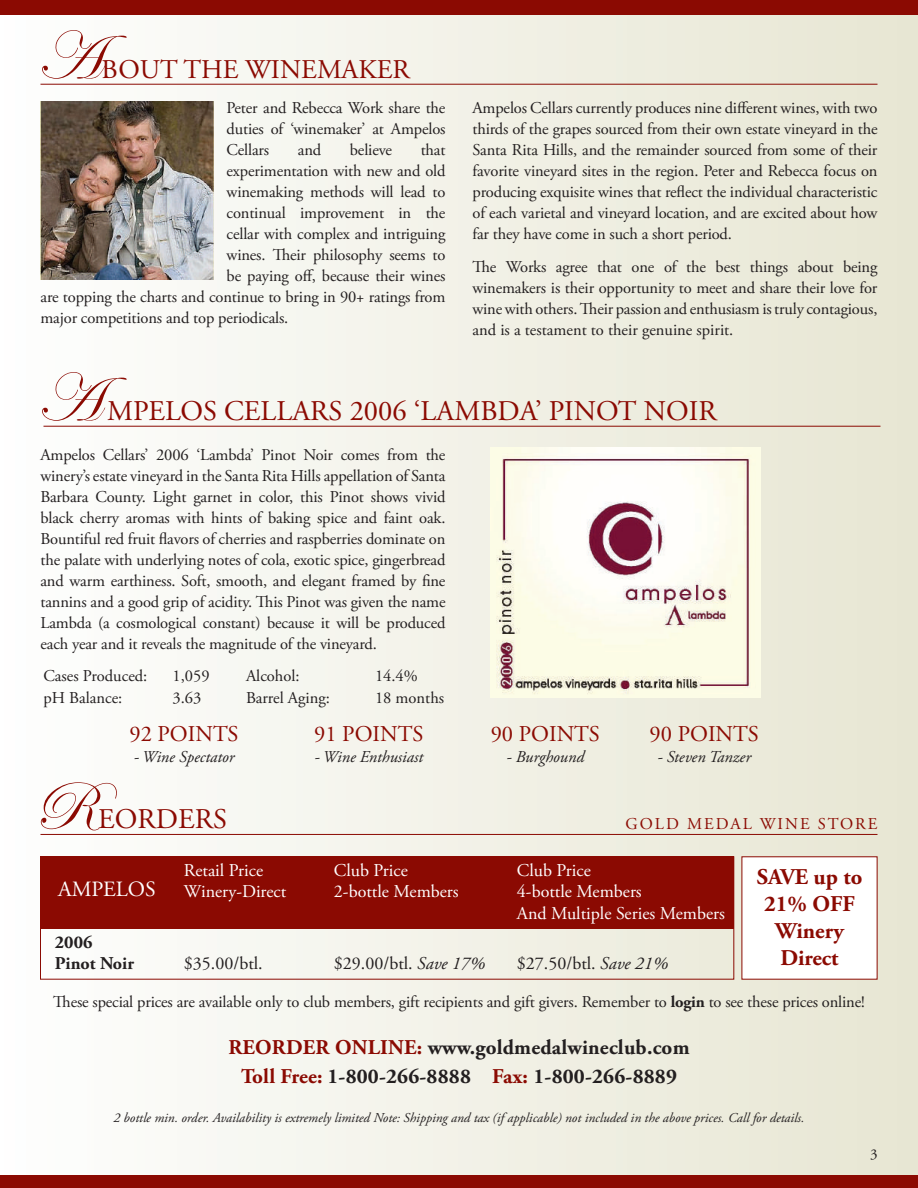
<style>
.page{position:relative;width:918px;height:1188px;background:#fff}
.page>*{position:absolute;margin:0;border:0;box-sizing:border-box;transform-origin:0 0}
.t1{font:italic 69px "Edwardian Script ITC";color:#8b0a02}
.t2{font:69px "Edwardian Script ITC";color:#8b0a02}
.t3{font:28.5px "Adobe Garamond Pro";color:#8b0a02}
.t4{font:27px "Adobe Garamond Pro";color:#8b0a02}
.t5{font:22.5px "Adobe Garamond Pro";color:#8b0a02}
.t6{font:700 22.5px/27px "Adobe Garamond Pro";color:#8b0a02;text-align:center}
.t7{font:21.75px "Adobe Garamond Pro";color:#fff}
.t8{font:700 21px/28.5px "Adobe Garamond Pro";letter-spacing:.01em;color:#231f20;text-align:center}
.t9{font:18px/21.6px "Adobe Garamond Pro";color:#fff}
.t10{font:18px "Adobe Garamond Pro";color:#231f20}
.t11{font:700 18px/21.6px "Adobe Garamond Pro";color:#231f20}
.t12{font:16.5px/21px "Adobe Garamond Pro";letter-spacing:-.01em;color:#231f20;text-align:justify}
.t13{font:italic 16.5px "Adobe Garamond Pro";color:#231f20}
.t14{font:16.5px "Adobe Garamond Pro";letter-spacing:.12em;color:#8b0a02}
.t15{font:15px "Adobe Garamond Pro";color:#231f20}
.t16{font:italic 13.5px "Adobe Garamond Pro";color:#231f20}
.s1{font-style:italic}
.s2{font-weight:700}
.s3{color:#8b0a02}
</style>
<div class="page">
<div style="left:0;top:0;width:918px;height:1176px;background:linear-gradient(to right,#fdfdfd,#e7e5d2)"></div>
<div style="left:0;top:1175px;width:918px;height:13px;background:#8b0a02"></div>
<hr style="left:40px;top:84px;width:838px;height:1px;background:#8b0a02">
<div style="left:0;top:0;width:918px;height:14px;background:#8b0a02"></div>
<hr style="left:44px;top:426px;width:836px;height:1px;background:#8b0a02">
<div style="left:742px;top:856px;width:136px;height:124px;background:#fff"></div>
<hr style="left:40px;top:834px;width:838px;height:1px;background:#8b0a02">
<div style="left:40px;top:856px;width:694px;height:72px;background:#8b0a02"></div>
<img style="left:491px;top:448px;width:269px;height:250px">
<img style="left:40px;top:101px;width:173px;height:178px">
<h1 class="t1" style="left:38px;top:19px;width:108px">A</h1>
<h3 class="t4" style="left:102px;top:53px;width:310px">BOUT THE WINEMAKER</h3>
<p class="t12" style="left:227px;top:98px;width:220px">Peter and Rebecca Work share the duties of ‘winemaker’ at Ampelos Cellars</p>
<p class="t12" style="left:298px;top:140px;width:25px">and</p>
<p class="t12" style="left:350px;top:140px;width:44px">believe</p>
<p class="t12" style="left:421px;top:140px;width:26px">that</p>
<p class="t12" style="left:227px;top:161px;width:220px">experimentation with new and old</p>
<p class="t12" style="left:227px;top:182px;width:220px">winemaking methods will lead to</p>
<p class="t12" style="left:227px;top:203px;width:220px">continual improvement in the</p>
<p class="t12" style="left:227px;top:224px;width:220px">cellar with complex and intriguing</p>
<p class="t12" style="left:227px;top:245px;width:220px">wines. Their philosophy seems to</p>
<p class="t12" style="left:227px;top:266px;width:220px">be paying off, because their wines</p>
<p class="t12" style="left:41px;top:287px;width:406px">are topping the charts and continue to bring in 90+ ratings from</p>
<p class="t12" style="left:41px;top:308px;width:249px">major competitions and top periodicals.</p>
<p class="t12" style="left:472px;top:98px;width:407px">Ampelos Cellars currently produces nine different wines, with two thirds of the grapes sourced from their own estate vineyard in the Santa Rita Hills, and the remainder sourced from some of their favorite vineyard sites in the region. Peter and Rebecca focus on producing exquisite wines that reflect the individual characteristic of each varietal and vineyard location, and are excited about how far they have come in such a short period.</p>
<p class="t12" style="left:472px;top:257px;width:407px">The Works agree that one of the best things about being winemakers is their opportunity to meet and share their love for wine with others. Their passion and enthusiasm is truly contagious, and is a testament to their genuine spirit.</p>
<h1 class="t1" style="left:38px;top:361px;width:108px">A</h1>
<h2 class="t3" style="left:107px;top:393px;width:611px">MPELOS CELLARS 2006 ‘LAMBDA’ PINOT NOIR</h2>
<p class="t12" style="left:40px;top:445px;width:407px">Ampelos Cellars’ 2006 ‘Lambda’ Pinot Noir comes from the winery’s estate vineyard in the Santa Rita Hills appellation of Santa Barbara County. Light garnet in color, this Pinot shows vivid black cherry aromas with hints of baking spice and faint oak.<br>Bountiful red fruit flavors of cherries and raspberries dominate on the palate with underlying notes of cola, exotic spice, gingerbread and warm earthiness. Soft, smooth, and elegant framed by fine tannins and a good grip of acidity. This Pinot was given the name Lambda (a cosmological constant) because it will be produced each year and it reveals the magnitude of the vineyard.</p>
<p class="t12" style="left:44px;top:666px;width:105px">Cases Produced:</p>
<p class="t12" style="left:172px;top:666px;width:39px">1,059</p>
<p class="t12" style="left:44px;top:688px;width:80px">pH Balance:</p>
<p class="t12" style="left:172px;top:688px;width:30px">3.63</p>
<p class="t12" style="left:246px;top:666px;width:55px">Alcohol:</p>
<p class="t12" style="left:375px;top:666px;width:44px">14.4%</p>
<p class="t12" style="left:246px;top:688px;width:86px">Barrel Aging:</p>
<p class="t12" style="left:375px;top:688px;width:71px">18 months</p>
<h3 class="t5" style="left:129px;top:721px;width:111px">92 POINTS</h3>
<p class="t13" style="left:134px;top:747px;width:102px">- Wine Spectator</p>
<h3 class="t5" style="left:314px;top:721px;width:111px">91 POINTS</h3>
<p class="t13" style="left:314px;top:747px;width:110px">- Wine Enthusiast</p>
<h3 class="t5" style="left:491px;top:721px;width:111px">90 POINTS</h3>
<p class="t13" style="left:506px;top:747px;width:79px">- Burghound</p>
<h3 class="t5" style="left:650px;top:721px;width:111px">90 POINTS</h3>
<p class="t13" style="left:658px;top:747px;width:95px">- Steven Tanzer</p>
<h1 class="t2" style="left:33px;top:769px;width:65px">R</h1>
<h2 class="t3" style="left:98px;top:802px;width:130px">EORDERS</h2>
<p class="t14" style="left:626px;top:814px;width:253px">GOLD MEDAL WINE STORE</p>
<p class="t9" style="left:184px;top:860px;width:81px">Retail Price</p>
<p class="t9" style="left:334px;top:860px;width:75px">Club Price</p>
<p class="t9" style="left:517px;top:860px;width:75px">Club Price</p>
<p class="t9" style="left:184px;top:881px;width:104px">Winery-Direct</p>
<p class="t9" style="left:334px;top:881px;width:126px">2-bottle Members</p>
<p class="t9" style="left:517px;top:881px;width:210px">4-bottle Members<br>And Multiple Series Members</p>
<p class="t11" style="left:55px;top:931px;width:81px">2006<br>Pinot Noir</p>
<h3 class="t6" style="left:757px;top:864px;width:107px">SAVE up to<br>21% OFF<br>Winery<br>Direct</h3>
<h3 class="t7" style="left:58px;top:876px;width:99px">AMPELOS</h3>
<p class="t10" style="left:184px;top:953px;width:80px">$35.00/btl.</p>
<p class="t10" style="left:334px;top:953px;width:153px">$29.00/btl. <span class="s1">Save 17%</span></p>
<p class="t10" style="left:517px;top:953px;width:153px">$27.50/btl. <span class="s1">Save 21%</span></p>
<p class="t12" style="left:53px;top:992px;width:813px">These special prices are available only to club members, gift recipients and gift givers. Remember to <span class="s2">login</span> to see these prices online!</p>
<p class="t8" style="left:228px;top:1034px;width:463px"><span class="s3">REORDER ONLINE:</span> www.goldmedalwineclub.com<br><span class="s3">Toll Free:</span> 1-800-266-8888 <span class="s3">Fax:</span> 1-800-266-8889</p>
<p class="t16" style="left:113px;top:1109px;width:693px">2 bottle min. order. Availability is extremely limited Note: Shipping and tax (if applicable) not included in the above prices. Call for details.</p>
<p class="t15" style="left:870px;top:1146px;width:9px">3</p>
</div>
